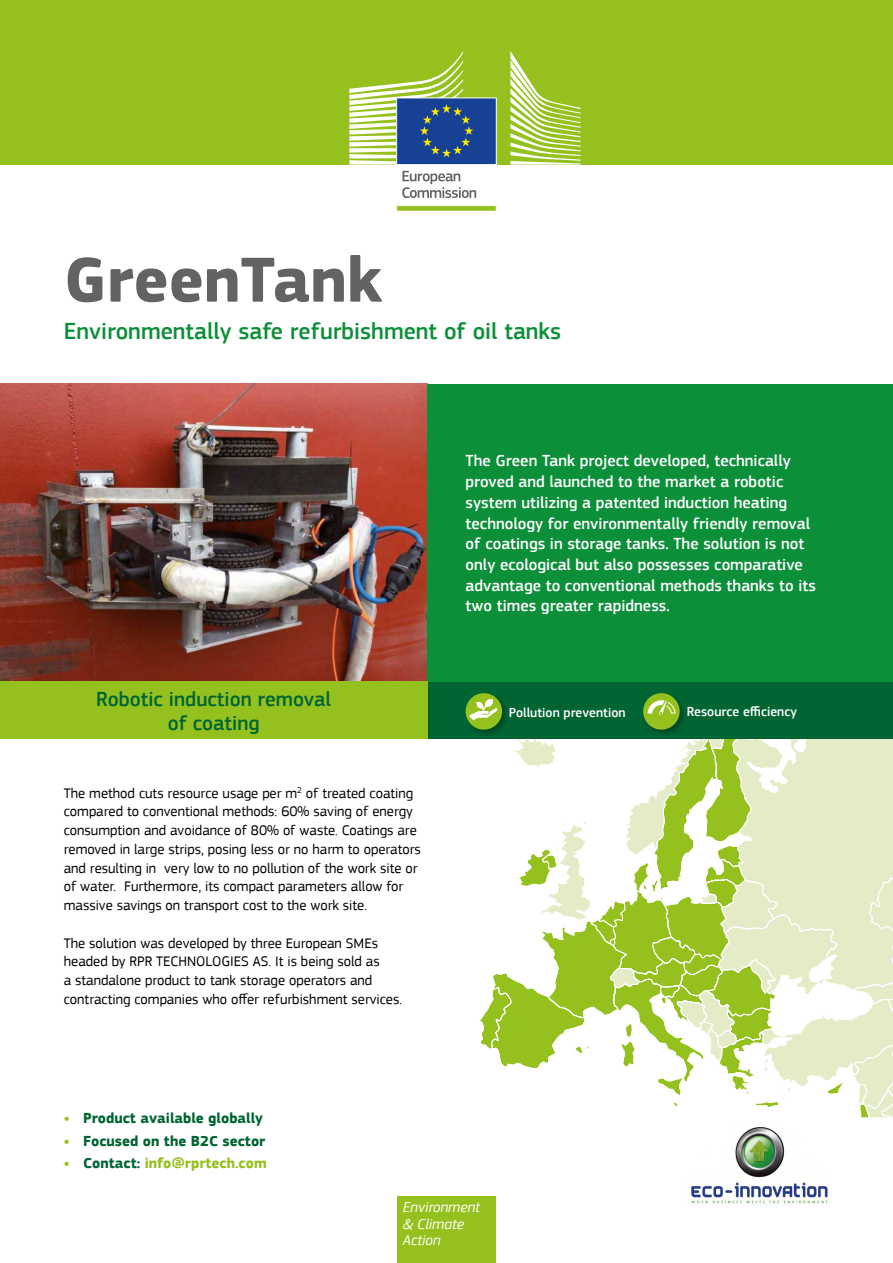
<style>
.page{position:relative;width:893px;height:1263px;background:#fff}
.page>*{position:absolute;margin:0;border:0;box-sizing:border-box;transform-origin:0 0}
.t1{font:700 66px "PF Square Sans Pro";color:#646363}
.t2{font:500 24px "PF Square Sans Pro";color:#0c8f39}
.t3{font:500 21px/24px "PF Square Sans Pro";color:#006533;text-align:center}
.t4{font:500 16.5px/20.7px "PF Square Sans Pro";color:#fff}
.t5{font:700 15px "PF Square Sans Pro";color:#006533}
.t6{font:italic 15px/16.5px "PF Square Sans Pro";color:#fff}
.t7{font:700 15px "PF Square Sans Pro";color:#95c11f}
.t8{font:14.55px/18.8px "PF Square Sans Pro";color:#000}
.t9{font:500 13.5px "PF Square Sans Pro";color:#fff}
.s1{color:#95c11f}
.s2{color:#006533}
</style>
<div class="page">
<div style="left:0;top:0;width:893px;height:165px;background:#95c11f"></div>
<div style="left:397px;top:98px;width:99px;height:67px;background:#164194"></div>
<div style="left:396px;top:97px;width:101px;height:68px;border:1px solid #fff"></div>
<svg style="left:349px;top:51px;width:124px;height:114px"></svg>
<div style="left:397px;top:206px;width:99px;height:5px;background:#95c11f"></div>
<div style="left:396px;top:205px;width:101px;height:7px;border:1px solid #fff"></div>
<svg style="left:510px;top:51px;width:71px;height:114px"></svg>
<svg style="left:402px;top:171px;width:74px;height:27px"></svg>
<div style="left:397px;top:1197px;width:99px;height:66px;background:#95c11f"></div>
<img style="left:691px;top:1127px;width:137px;height:78px">
<img style="left:0;top:384px;width:427px;height:298px">
<div style="left:427px;top:682px;width:466px;height:57px;background:#006533"></div>
<div style="left:427px;top:384px;width:466px;height:298px;background:#0c8f39"></div>
<div style="left:0;top:682px;width:427px;height:57px;background:#95c11f"></div>
<div style="left:464px;top:692px;width:46px;height:45px;background:#000;opacity:.3"></div>
<div style="left:466px;top:693px;width:36px;height:37px;background:#95c11f;border-radius:50%"></div>
<div style="left:643px;top:693px;width:37px;height:37px;background:#95c11f;border-radius:50%"></div>
<svg style="left:469px;top:699px;width:424px;height:419px"></svg>
<h1 class="t1" style="left:64px;top:240px;width:320px">GreenTank</h1>
<h2 class="t2" style="left:64px;top:317px;width:499px">Environmentally safe refurbishment of oil tanks</h2>
<h3 class="t3" style="left:96px;top:688px;width:237px">Robotic induction removal of coating</h3>
<p class="t8" style="left:64px;top:783px;width:359px">The method cuts resource usage per m<sup>2</sup> of treated coating compared to conventional methods: 60% saving of energy consumption and avoidance of 80% of waste. Coatings are removed in large strips, posing less or no harm to operators and resulting in very low to no pollution of the work site or of water. Furthermore, its compact parameters allow for massive savings on transport cost to the work site.</p>
<p class="t8" style="left:64px;top:933px;width:340px">The solution was developed by three European SMEs headed by RPR TECHNOLOGIES AS. It is being sold as<br>a standalone product to tank storage operators and contracting companies who offer refurbishment services.</p>
<p class="t5" style="left:64px;top:1109px;width:201px"><span class="s1">•</span> Product available globally</p>
<p class="t5" style="left:64px;top:1131px;width:203px"><span class="s1">•</span> Focused on the B2C sector</p>
<p class="t7" style="left:64px;top:1154px;width:204px">• <span class="s2">Contact:</span> info@rprtech.com</p>
<p class="t4" style="left:466px;top:451px;width:352px">The Green Tank project developed, technically proved and launched to the market a robotic system utilizing a patented induction heating technology for environmentally friendly removal of coatings in storage tanks. The solution is not only ecological but also possesses comparative advantage to conventional methods thanks to its two times greater rapidness.</p>
<p class="t9" style="left:509px;top:704px;width:118px">Pollution prevention</p>
<p class="t9" style="left:687px;top:704px;width:112px">Resource efficiency</p>
<p class="t6" style="left:403px;top:1199px;width:79px">Environment &amp; Climate<br>Action</p>
</div>
